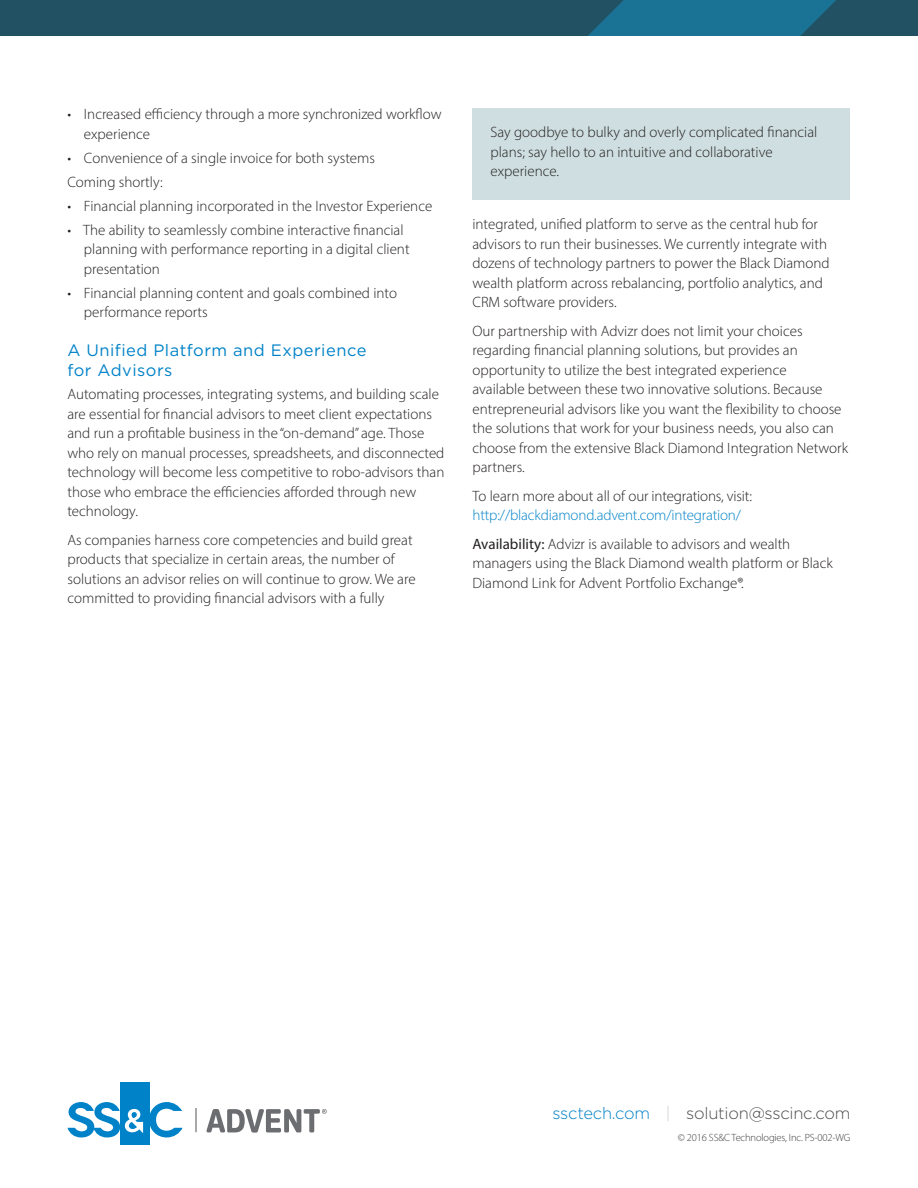
<style>
.page{position:relative;width:918px;height:1188px;background:#fff}
.page>*{position:absolute;margin:0;border:0;box-sizing:border-box;transform-origin:0 0}
.t1{font:16.5px/19.5px "Gotham";letter-spacing:.03em;color:#0082c8}
.t2{font:300 16.5px "Gotham";letter-spacing:-.015em;color:#4b4c4d}
.t3{font:300 15px/19.5px "Myriad Pro";color:#231f20}
.t4{font:300 15px/28.5px "Myriad Pro";letter-spacing:-.01em;color:#0082c8}
.t5{font:300 10.5px "Myriad Pro";letter-spacing:-.015em;color:#3e3e3f}
.s1{font-weight:400;color:#231f20}
.s2{color:#231f20}
.s3{color:#0082c8}
.s4{color:#cdced0}
</style>
<div class="page">
<div style="left:0;top:0;width:918px;height:36px;background:#225164"></div>
<svg style="left:588px;top:0;width:248px;height:36px;background:#1b6d8d"></svg>
<svg style="left:196px;top:1108px;width:1px;height:24px"></svg>
<div style="left:120px;top:1082px;width:29px;height:62px;background:#0082c8"></div>
<svg style="left:149px;top:1102px;width:34px;height:35px"></svg>
<svg style="left:68px;top:1102px;width:75px;height:35px"></svg>
<svg style="left:206px;top:1109px;width:121px;height:24px"></svg>
<div style="left:472px;top:108px;width:378px;height:92px;background:#cfdfe1"></div>
<p class="t3" style="left:84px;top:106px;width:359px;text-indent:-16px">• Increased efficiency through a more synchronized workflow experience</p>
<p class="t3" style="left:67px;top:147px;width:309px;line-height:24px">• Convenience of a single invoice for both systems<br>Coming shortly:</p>
<p class="t3" style="left:67px;top:197px;width:366px">• Financial planning incorporated in the Investor Experience</p>
<p class="t3" style="left:84px;top:221px;width:327px;text-indent:-16px">• The ability to seamlessly combine interactive financial planning with performance reporting in a digital client presentation</p>
<p class="t3" style="left:84px;top:284px;width:315px;text-indent:-16px">• Financial planning content and goals combined into performance reports</p>
<p class="t1" style="left:67px;top:342px;width:301px">A Unified Platform and Experience for Advisors</p>
<p class="t3" style="left:67px;top:385px;width:379px">Automating processes, integrating systems, and building scale are essential for financial advisors to meet client expectations and run a profitable business in the “on-demand” age. Those who rely on manual processes, spreadsheets, and disconnected technology will become less competitive to robo-advisors than those who embrace the efficiencies afforded through new technology.</p>
<p class="t3" style="left:67px;top:531px;width:350px">As companies harness core competencies and build great products that specialize in certain areas, the number of solutions an advisor relies on will continue to grow. We are committed to providing financial advisors with a fully</p>
<p class="t3" style="left:490px;top:124px;width:328px">Say goodbye to bulky and overly complicated financial plans; say hello to an intuitive and collaborative experience.</p>
<p class="t3" style="left:472px;top:216px;width:359px">integrated, unified platform to serve as the central hub for advisors to run their businesses. We currently integrate with dozens of technology partners to power the Black Diamond wealth platform across rebalancing, portfolio analytics, and CRM software providers.</p>
<p class="t3" style="left:472px;top:322px;width:377px">Our partnership with Advizr does not limit your choices regarding financial planning solutions, but provides an opportunity to utilize the best integrated experience<br>available between these two innovative solutions. Because entrepreneurial advisors like you want the flexibility to choose the solutions that work for your business needs, you also can choose from the extensive Black Diamond Integration Network partners.</p>
<p class="t3" style="left:472px;top:487px;width:281px">To learn more about all of our integrations, visit:</p>
<p class="t4" style="left:472px;top:502px;width:319px">http://blackdiamond.advent.com/integration/<br><span class="s1">Availability:</span> <span class="s2">Advizr is available to advisors and wealth</span></p>
<p class="t3" style="left:472px;top:555px;width:362px">managers using the Black Diamond wealth platform or Black<br>Diamond Link for Advent Portfolio Exchange®.</p>
<p class="t2" style="left:553px;top:1107px;width:299px"><span class="s3">ssctech.com</span> <span class="s4">|</span> solution@sscinc.com</p>
<p class="t5" style="left:678px;top:1134px;width:174px">© 2016 SS&amp;C Technologies, Inc. PS-002-WG</p>
</div>
